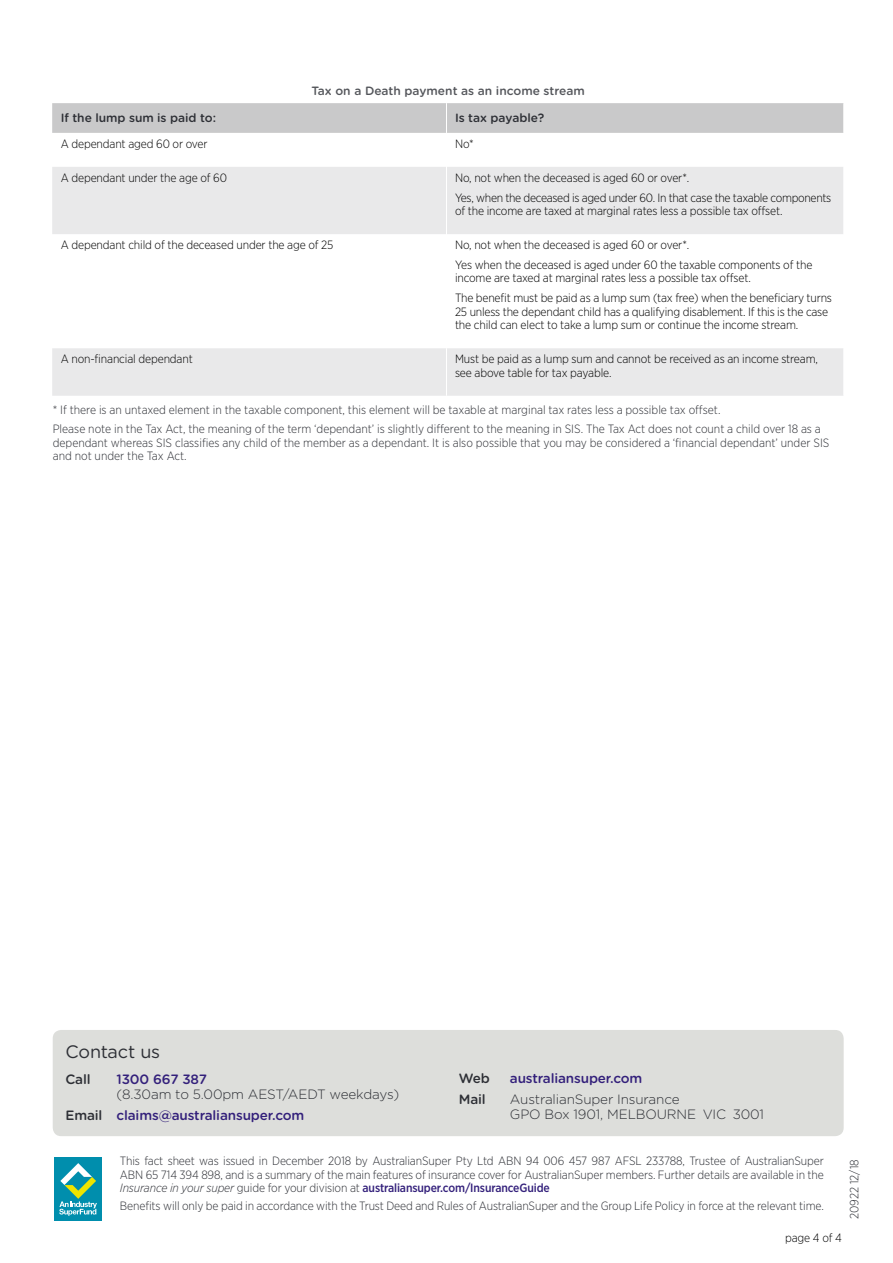
<style>
.page{position:relative;width:893px;height:1263px;background:#fff}
.page>*{position:absolute;margin:0;border:0;box-sizing:border-box;transform-origin:0 0}
.t1{font:18px "Gotham Rounded";letter-spacing:-.01em;color:#2d2f35}
.t2{font:300 13.5px/21.5px "Gotham Rounded";letter-spacing:-.01em;color:#2d2f35}
.t3{font:500 13.5px "Gotham Rounded";letter-spacing:-.01em;color:#33207b}
.t4{font:500 13.5px "Gotham Rounded";letter-spacing:-.01em;color:#2d2f35}
.t5{font:300 12px/13.5px "Gotham Narrow";color:#2d2f35}
.t6{font:300 12px/20px "Gotham Narrow";letter-spacing:-.01em;color:#000}
.t7{font:500 12px "Gotham Rounded";color:#54565b}
.t8{font:500 12px "Gotham Rounded";letter-spacing:-.005em;color:#2d2f35}
.s1{font-weight:500}
.s2{font-weight:500;color:#33207b}
.s3{font-style:italic}
</style>
<div class="page">
<div style="left:53px;top:1030px;width:791px;height:106px;background:#dddedb;border-radius:9px"></div>
<div style="left:54px;top:1157px;width:48px;height:63px;background:#008ead"></div>
<svg style="left:59px;top:1163px;width:38px;height:53px"></svg>
<div style="left:52px;top:103px;width:791px;height:30px;background:#c9c9ca"></div>
<svg style="left:52px;top:167px;width:791px;height:229px;fill:#efeff0"></svg>
<hr style="left:446px;top:167px;width:1px;height:67px;background:#fff">
<hr style="left:446px;top:234px;width:1px;height:114px;background:#fff">
<hr style="left:446px;top:348px;width:1px;height:48px;background:#fff">
<hr style="left:446px;top:103px;width:1px;height:30px;background:#fff">
<p class="t7" style="left:311px;top:82px;width:275px">Tax on a Death payment as an income stream</p>
<p class="t8" style="left:61px;top:109px;width:157px">If the lump sum is paid to:</p>
<p class="t8" style="left:455px;top:109px;width:91px">Is tax payable?</p>
<p class="t6" style="left:61px;top:133px;width:148px">A dependant aged 60 or over</p>
<p class="t6" style="left:455px;top:133px;width:20px">No*</p>
<p class="t6" style="left:61px;top:167px;width:168px">A dependant under the age of 60</p>
<p class="t6" style="left:455px;top:167px;width:378px">No, not when the deceased is aged 60 or over*.<br>Yes, when the deceased is aged under 60. In that case the taxable components</p>
<p class="t6" style="left:455px;top:200px;width:329px">of the income are taxed at marginal rates less a possible tax offset.</p>
<p class="t6" style="left:61px;top:234px;width:274px">A dependant child of the deceased under the age of 25</p>
<p class="t6" style="left:455px;top:234px;width:359px">No, not when the deceased is aged 60 or over*.<br>Yes when the deceased is aged under 60 the taxable components of the</p>
<p class="t6" style="left:455px;top:268px;width:379px">income are taxed at marginal rates less a possible tax offset.<br>The benefit must be paid as a lump sum (tax free) when the beneficiary turns</p>
<p class="t6" style="left:455px;top:304px;width:375px;line-height:13.5px">25 unless the dependant child has a qualifying disablement. If this is the case the child can elect to take a lump sum or continue the income stream.</p>
<p class="t6" style="left:61px;top:349px;width:134px">A non-financial dependant</p>
<p class="t6" style="left:455px;top:352px;width:365px;line-height:13.5px">Must be paid as a lump sum and cannot be received as an income stream, see above table for tax payable.</p>
<p class="t5" style="left:53px;top:399px;width:770px;line-height:20px">* If there is an untaxed element in the taxable component, this element will be taxable at marginal tax rates less a possible tax offset.<br>Please note in the Tax Act, the meaning of the term ‘dependant’ is slightly different to the meaning in SIS. The Tax Act does not count a child over 18 as a</p>
<p class="t5" style="left:53px;top:436px;width:778px">dependant whereas SIS classifies any child of the member as a dependant. It is also possible that you may be considered a ‘financial dependant’ under SIS and not under the Tax Act.</p>
<h1 class="t1" style="left:65px;top:1039px;width:96px">Contact us</h1>
<p class="t4" style="left:65px;top:1069px;width:27px">Call</p>
<p class="t3" style="left:117px;top:1069px;width:92px">1300 667 387</p>
<p class="t2" style="left:65px;top:1082px;width:335px;text-indent:51px">(8.30am to 5.00pm AEST/AEDT weekdays)<br><span class="s1">Email</span> <span class="s2">claims@australiansuper.com</span></p>
<p class="t4" style="left:459px;top:1068px;width:33px">Web</p>
<p class="t3" style="left:510px;top:1068px;width:134px">australiansuper.com</p>
<p class="t4" style="left:459px;top:1090px;width:28px">Mail</p>
<p class="t2" style="left:510px;top:1091px;width:256px;line-height:15px">AustralianSuper Insurance<br>GPO Box 1901, MELBOURNE VIC 3001</p>
<p class="t5" style="left:120px;top:1154px;width:705px;text-align:justify">This fact sheet was issued in December 2018 by AustralianSuper Pty Ltd ABN 94 006 457 987 AFSL 233788, Trustee of AustralianSuper ABN 65 714 394 898, and is a summary of the main features of insurance cover for AustralianSuper members. Further details are available in the <span class="s3">Insurance in your super</span> guide for your division at <span class="s2">australiansuper.com/InsuranceGuide</span></p>
<p class="t5" style="left:120px;top:1199px;width:705px">Benefits will only be paid in accordance with the Trust Deed and Rules of AustralianSuper and the Group Life Policy in force at the relevant time.</p>
<p class="t5" style="left:847px;top:1219px;width:61px;rotate:-90deg">20922 12/18</p>
<p class="t6" style="left:785px;top:1227px;width:58px">page 4 of 4</p>
</div>
